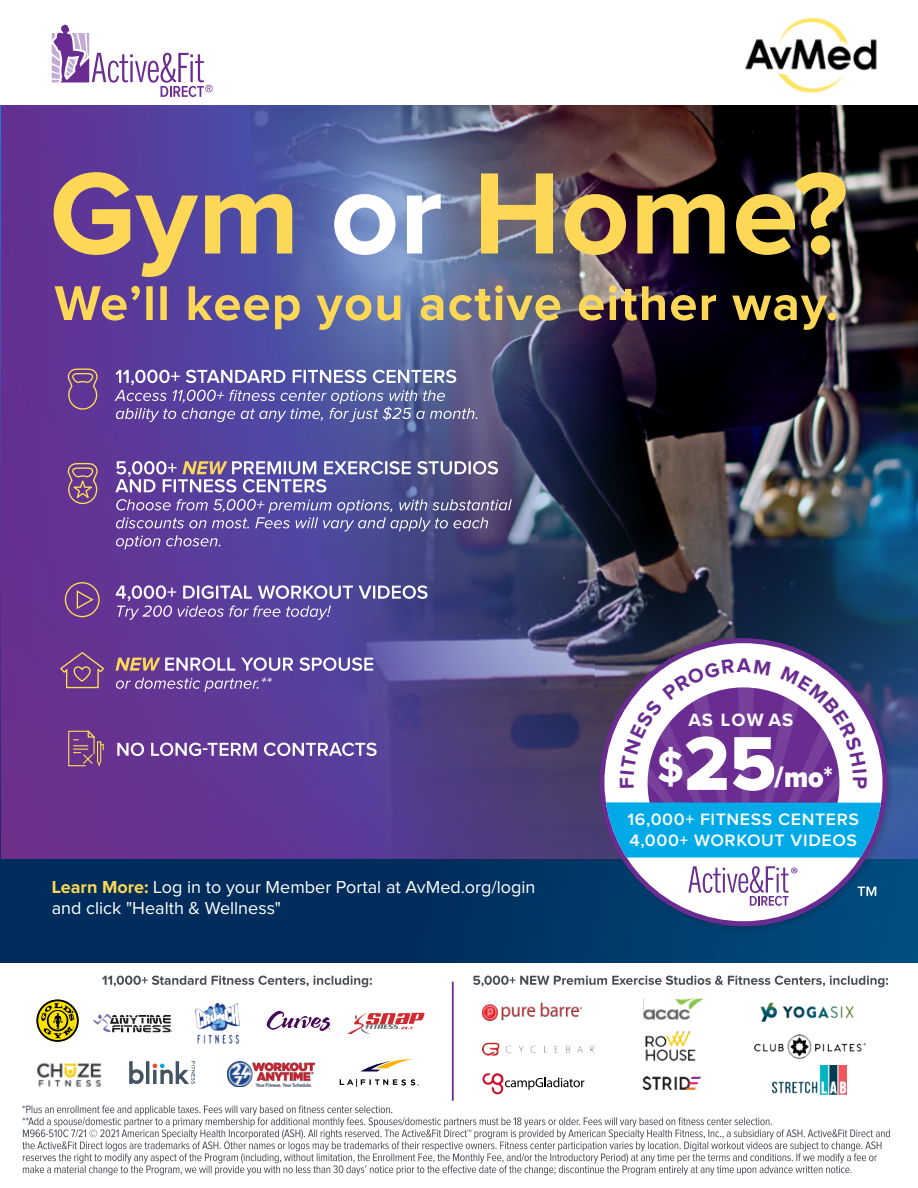
<style>
.page{position:relative;width:918px;height:1188px;background:#fff}
.page>*{position:absolute;margin:0;border:0;box-sizing:border-box;transform-origin:0 0}
.t1{font:79.05px "Proxima Nova Extrabld";color:#fff;scale:.95 1}
.t2{font:900 30px "Proxima Nova";color:#fff;scale:.9 1}
.t3{font:700 18.45px "Proxima Nova";letter-spacing:.055em;color:#fff}
.t4{font:18.3px "Myriad Pro";color:#6a2c91}
.t5{font:18px/21.6px "Proxima Nova";color:#fff}
.t6{font:600 17.1px/20.7px "Proxima Nova";letter-spacing:.035em;color:#fff;scale:1.04 1}
.s1{font-weight:700;color:#fdd756}
.s2{font-family:"Proxima Nova";font-weight:700;font-size:45.6px}
.s3{font-weight:700}
</style>
<div class="page">
<svg style="left:1px;top:105px;width:248px;height:754px;background:#603595"></svg>
<div style="left:1px;top:859px;width:917px;height:103px;background:linear-gradient(to right,#002551,#00487a)"></div>
<img style="left:249px;top:105px;width:669px;height:754px">
<img style="left:745px;top:17px;width:132px;height:76px">
<svg style="left:64px;top:581px;width:36px;height:37px"></svg>
<svg style="left:116px;top:585px;width:312px;height:35px;background:#7565ab"></svg>
<svg style="left:59px;top:651px;width:46px;height:38px;background:#7b4a87"></svg>
<svg style="left:116px;top:677px;width:156px;height:15px;background:#7b5aa8"></svg>
<svg style="left:116px;top:657px;width:257px;height:14px"></svg>
<svg style="left:67px;top:368px;width:31px;height:42px"></svg>
<svg style="left:115px;top:370px;width:362px;height:52px;background:#7470ae"></svg>
<svg style="left:67px;top:462px;width:31px;height:43px"></svg>
<svg style="left:116px;top:499px;width:396px;height:50px;background:#655a9e"></svg>
<svg style="left:115px;top:461px;width:383px;height:32px;background:#7e76ab"></svg>
<img style="left:481px;top:172px;width:365px;height:83px">
<svg style="left:334px;top:194px;width:107px;height:61px"></svg>
<svg style="left:54px;top:172px;width:238px;height:105px;background:#8e7585"></svg>
<svg style="left:68px;top:729px;width:36px;height:38px"></svg>
<svg style="left:117px;top:743px;width:260px;height:13px"></svg>
<img style="left:55px;top:285px;width:781px;height:45px">
<svg style="left:22px;top:1105px;width:868px;height:70px"></svg>
<svg style="left:102px;top:975px;width:270px;height:12px"></svg>
<svg style="left:473px;top:975px;width:415px;height:12px"></svg>
<hr style="left:452px;top:982px;width:2px;height:119px;background:#6a2c91">
<svg style="left:340px;top:1079px;width:79px;height:7px"></svg>
<svg style="left:361px;top:1059px;width:51px;height:12px"></svg>
<svg style="left:347px;top:1013px;width:77px;height:21px"></svg>
<img style="left:227px;top:1061px;width:88px;height:26px">
<svg style="left:129px;top:1061px;width:66px;height:23px"></svg>
<svg style="left:36px;top:1000px;width:43px;height:42px"></svg>
<img style="left:37px;top:1062px;width:64px;height:25px">
<svg style="left:267px;top:1011px;width:64px;height:20px"></svg>
<svg style="left:93px;top:1014px;width:79px;height:18px"></svg>
<img style="left:195px;top:1002px;width:45px;height:42px">
<img style="left:755px;top:1034px;width:111px;height:25px">
<img style="left:773px;top:1065px;width:73px;height:29px">
<img style="left:760px;top:1002px;width:94px;height:20px">
<img style="left:482px;top:1042px;width:112px;height:13px">
<img style="left:642px;top:1077px;width:59px;height:13px">
<img style="left:644px;top:998px;width:58px;height:21px">
<img style="left:645px;top:1031px;width:51px;height:31px">
<img style="left:482px;top:1002px;width:100px;height:20px">
<svg style="left:482px;top:1073px;width:102px;height:21px"></svg>
<img style="left:596px;top:634px;width:301px;height:301px">
<div style="left:600px;top:638px;width:288px;height:288px;background:#6a2c91;border-radius:50%"></div>
<div style="left:604px;top:643px;width:279px;height:278px;background:#fff;border-radius:50%"></div>
<svg style="left:52px;top:25px;width:161px;height:72px"></svg>
<img style="left:0;top:106px;width:1px;height:484px">
<hr style="left:0;top:590px;width:1px;height:270px;background:#002856">
<svg style="left:0;top:860px;width:1px;height:103px"></svg>
<svg style="left:606px;top:659px;width:275px;height:247px"></svg>
<p class="t5" style="left:52px;top:877px;width:485px"><span class="s1">Learn More:</span> Log in to your Member Portal at AvMed.org/login and click "Health &amp; Wellness"</p>
<p class="t3" style="left:688px;top:712px;width:106px">AS LOW AS</p>
<h1 class="t1" style="left:657px;top:727px;width:127px"><span class="s2">$</span>25</h1>
<h2 class="t2" style="left:774px;top:764px;width:67px">/mo<span class="s3">*</span></h2>
<p class="t6" style="left:628px;top:810px;width:224px">16,000+ FITNESS CENTERS<br>4,000+ WORKOUT VIDEOS</p>
<p class="t4" style="left:790px;top:863px;width:9px">®</p>
</div>
